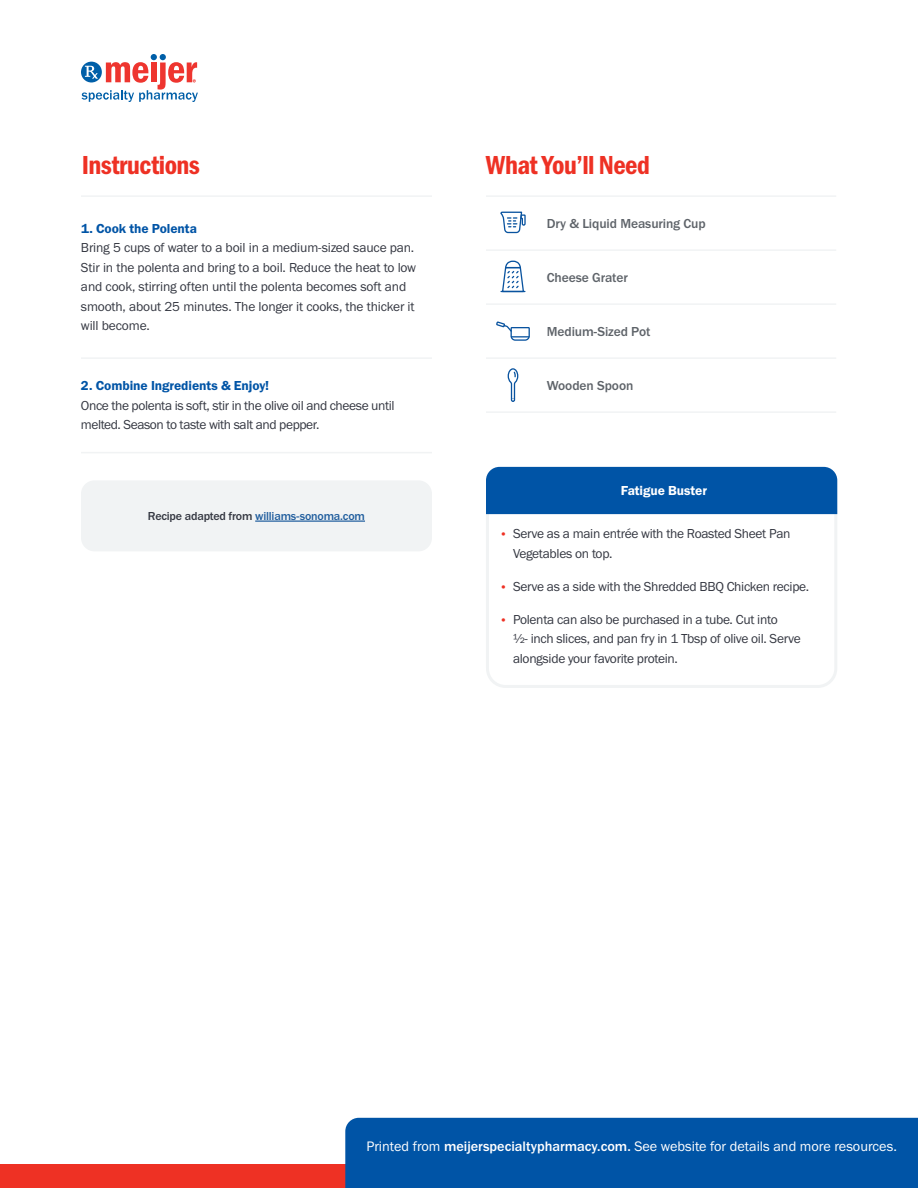
<style>
.page{position:relative;width:918px;height:1188px;background:#fff}
.page>*{position:absolute;margin:0;border:0;box-sizing:border-box;transform-origin:0 0}
.t1{font:27px "Franklin Gothic URW Con Dem";letter-spacing:-.02em;color:#ee3124}
.t2{font:14.25px "Franklin Gothic URW Boo";color:#fff}
.t3{font:13.5px/19.5px "Franklin Gothic URW Boo";letter-spacing:-.02em;color:#343741}
.t4{font:500 13.5px "Franklin Gothic URW";letter-spacing:-.005em;color:#5e6369}
.t5{font:13.5px "Franklin Gothic URW Dem";letter-spacing:-.005em;color:#fff}
.t6{font:500 12px "Franklin Gothic URW";letter-spacing:-.015em;color:#215e9e}
.t7{font:12px "Franklin Gothic URW Boo";color:#ee3124}
.s1{font-family:"Franklin Gothic URW Dem";color:#0054a6}
.s2{color:#343741}
.s3{font-family:"Franklin Gothic URW";font-weight:500}
</style>
<div class="page">
<svg style="left:82px;top:54px;width:116px;height:48px"></svg>
<div style="left:0;top:1164px;width:918px;height:24px;background:#ee3124"></div>
<div style="left:345px;top:1118px;width:573px;height:70px;background:#0054a6"></div>
<hr style="left:486px;top:411px;width:350px;height:2px;background:#f1f3f4">
<hr style="left:486px;top:249px;width:350px;height:2px;background:#f1f3f4">
<hr style="left:486px;top:303px;width:350px;height:2px;background:#f1f3f4">
<hr style="left:486px;top:357px;width:350px;height:2px;background:#f1f3f4">
<hr style="left:486px;top:195px;width:350px;height:2px;background:#f1f3f4">
<div style="left:486px;top:195px;width:54px;height:54px;background:#fff"></div>
<svg style="left:500px;top:211px;width:26px;height:23px"></svg>
<div style="left:486px;top:249px;width:54px;height:54px;background:#fff"></div>
<div style="left:486px;top:304px;width:54px;height:54px;background:#fff"></div>
<svg style="left:496px;top:321px;width:34px;height:20px"></svg>
<div style="left:486px;top:358px;width:54px;height:54px;background:#fff"></div>
<svg style="left:507px;top:368px;width:12px;height:34px"></svg>
<div style="left:81px;top:480px;width:351px;height:71px;background:#f1f3f4;border-radius:14px"></div>
<hr style="left:255px;top:521px;width:110px;height:1px;background:#215e9e">
<hr style="left:81px;top:452px;width:351px;height:1px;background:#f1f3f4">
<hr style="left:81px;top:357px;width:351px;height:2px;background:#f1f3f4">
<hr style="left:81px;top:195px;width:351px;height:2px;background:#f1f3f4">
<svg style="left:486px;top:508px;width:352px;height:180px"></svg>
<div style="left:486px;top:467px;width:351px;height:47px;background:#0054a6"></div>
<p class="t1" style="left:82px;top:147px;width:120px">Instructions</p>
<p class="t1" style="left:486px;top:147px;width:165px">What You’ll Need</p>
<p class="t3" style="left:81px;top:218px;width:337px"><span class="s1">1. Cook the Polenta<br></span>Bring 5 cups of water to a boil in a medium-sized sauce pan.<br>Stir in the polenta and bring to a boil. Reduce the heat to low and cook, stirring often until the polenta becomes soft and smooth, about 25 minutes. The longer it cooks, the thicker it will become.</p>
<p class="t4" style="left:547px;top:215px;width:161px">Dry &amp; Liquid Measuring Cup</p>
<p class="t4" style="left:547px;top:269px;width:83px">Cheese Grater</p>
<p class="t4" style="left:547px;top:323px;width:105px">Medium-Sized Pot</p>
<p class="t3" style="left:81px;top:376px;width:315px"><span class="s1">2. Combine Ingredients &amp; Enjoy!<br></span>Once the polenta is soft, stir in the olive oil and cheese until melted. Season to taste with salt and pepper.</p>
<p class="t4" style="left:547px;top:377px;width:88px">Wooden Spoon</p>
<p class="t5" style="left:621px;top:482px;width:88px">Fatigue Buster</p>
<p class="t6" style="left:148px;top:508px;width:219px"><span class="s2">Recipe adapted from</span> williams-sonoma.com</p>
<p class="t3" style="left:513px;top:524px;width:279px">Serve as a main entrée with the Roasted Sheet Pan<br>Vegetables on top.</p>
<p class="t3" style="left:513px;top:576px;width:298px">Serve as a side with the Shredded BBQ Chicken recipe.</p>
<p class="t3" style="left:513px;top:609px;width:289px">Polenta can also be purchased in a tube. Cut into<br>½- inch slices, and pan fry in 1 Tbsp of olive oil. Serve alongside your favorite protein.</p>
<p class="t7" style="left:500px;top:527px;width:10px">•</p>
<p class="t7" style="left:500px;top:579px;width:10px">•</p>
<p class="t7" style="left:500px;top:612px;width:10px">•</p>
<p class="t2" style="left:366px;top:1137px;width:532px">Printed from <span class="s3">meijerspecialtypharmacy.com.</span> See website for details and more resources.</p>
</div>
